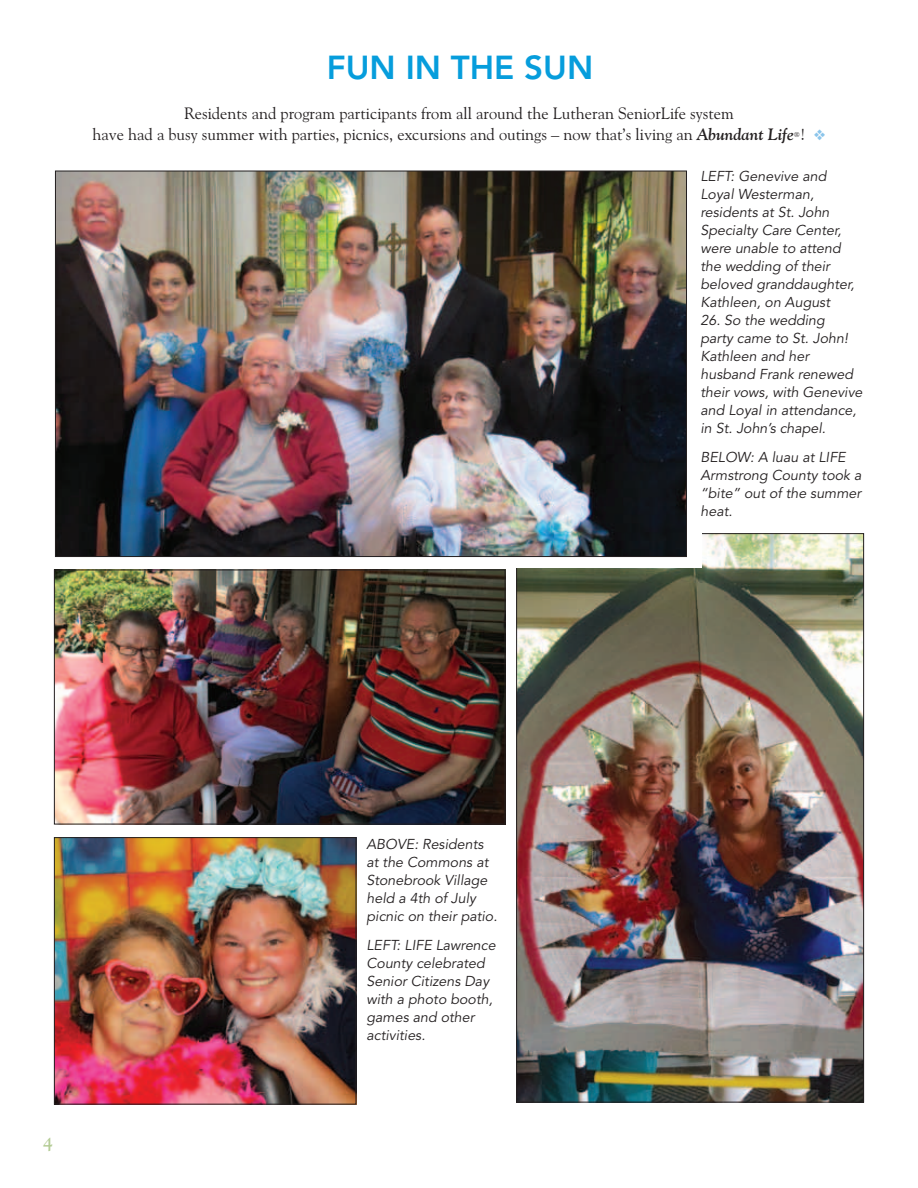
<style>
.page{position:relative;width:918px;height:1188px;background:#fff}
.page>*{position:absolute;margin:0;border:0;box-sizing:border-box;transform-origin:0 0}
.t1{font:800 33px "Avenir";color:#069ddc}
.t2{font:700 18px "Goudy Old Style BT";color:#b4cc95}
.t3{font:16.5px/21px "Goudy Old Style BT";color:#231f20;text-align:center}
.t4{font:italic 14.25px/18px "Avenir";color:#231f20}
.s1{font-weight:700;font-style:italic}
.s2{color:#8bc5eb}
</style>
<div class="page">
<img style="left:56px;top:839px;width:298px;height:264px">
<div style="left:54px;top:837px;width:302px;height:268px;border:1px solid #231f20"></div>
<img style="left:518px;top:535px;width:344px;height:565px">
<img style="left:56px;top:572px;width:447px;height:250px">
<div style="left:54px;top:570px;width:451px;height:254px;border:1px solid #231f20"></div>
<div style="left:510px;top:518px;width:192px;height:50px;background:#fff"></div>
<img style="left:57px;top:173px;width:628px;height:382px">
<h1 class="t1" style="left:327px;top:48px;width:268px">FUN IN THE SUN</h1>
<p class="t3" style="left:93px;top:102px;width:734px">Residents and program participants from all around the Lutheran SeniorLife system<br>have had a busy summer with parties, picnics, excursions and outings – now that’s living an <span class="s1">Abundant Life</span><sup>®</sup>! <span class="s2">❖</span></p>
<p class="t4" style="left:700px;top:168px;width:156px">LEFT: Genevive and<br>Loyal Westerman, residents at St. John<br>Specialty Care Center, were unable to attend the wedding of their beloved granddaughter,<br>Kathleen, on August</p>
<p class="t4" style="left:700px;top:312px;width:163px">26. So the wedding<br>party came to St. John!<br>Kathleen and her husband Frank renewed their vows, with Genevive and Loyal in attendance, in St. John’s chapel.</p>
<p class="t4" style="left:700px;top:449px;width:162px">BELOW: A luau at LIFE<br>Armstrong County took a “bite” out of the summer heat.</p>
<p class="t2" style="left:43px;top:1133px;width:11px">4</p>
<p class="t4" style="left:367px;top:835px;width:132px">ABOVE: Residents at the Commons at<br>Stonebrook Village held a 4th of July picnic on their patio.</p>
<p class="t4" style="left:367px;top:936px;width:131px">LEFT: LIFE Lawrence<br>County celebrated<br>Senior Citizens Day with a photo booth, games and other activities.</p>
</div>
